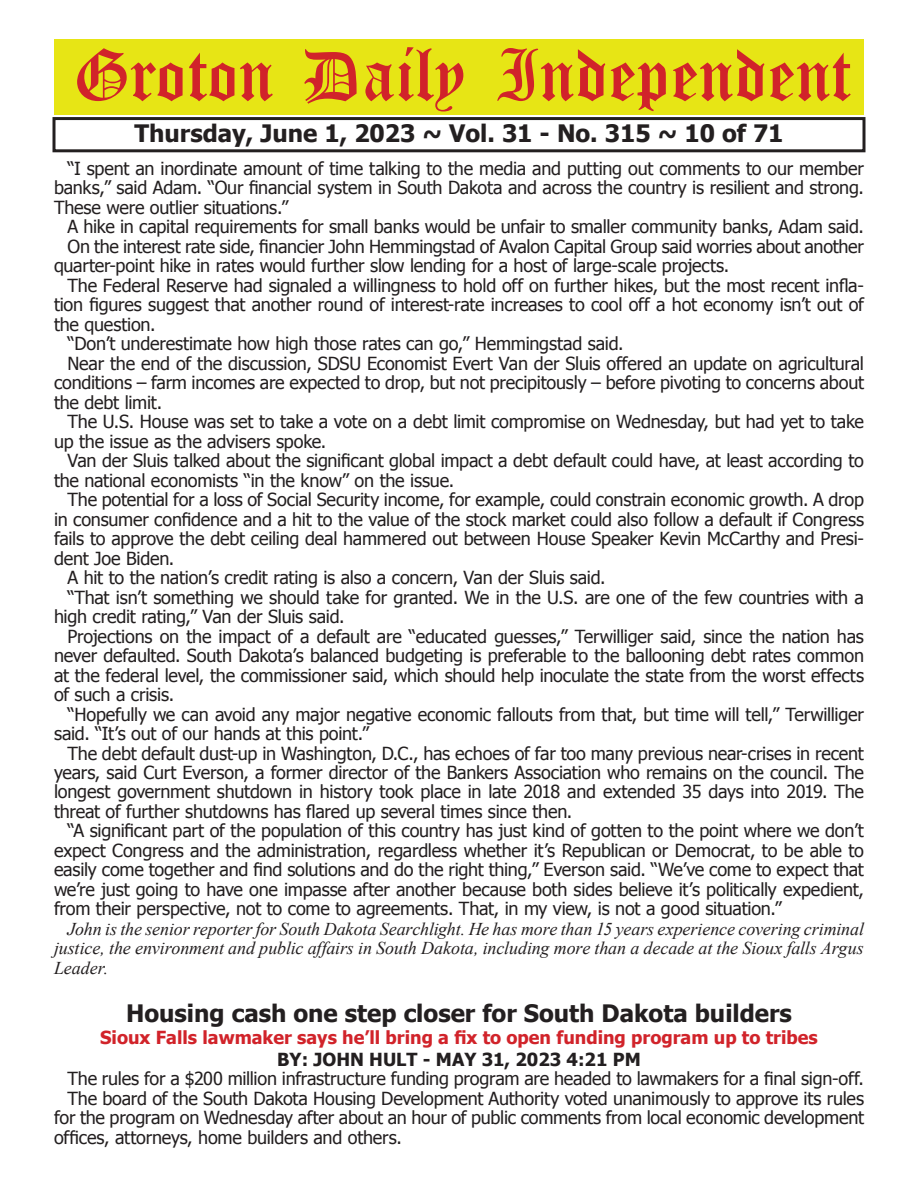
<style>
.page{position:relative;width:918px;height:1188px;background:#fff}
.page>*{position:absolute;margin:0;border:0;box-sizing:border-box;transform-origin:0 0}
.t1{font:54px "Old English Five";color:#d1232a}
.t2{font:700 24px "Tahoma";color:#231f20}
.t3{font:18px/19.5px "Tahoma";letter-spacing:-.01em;color:#231f20;text-align:justify}
.t4{font:italic 18px/19.5px "Times New Roman";letter-spacing:-.005em;color:#231f20;text-align:justify}
.t5{font:700 18px "Tahoma";color:#d1232a}
.t6{font:700 18px "Tahoma";color:#231f20}
</style>
<div class="page">
<div style="left:52px;top:117px;width:814px;height:35px;border:3px solid #231f20"></div>
<div style="left:54px;top:40px;width:810px;height:75px;background:#e7e515"></div>
<h1 class="t1" style="left:73px;top:50px;width:779px">Groton Daily Independent</h1>
<h2 class="t2" style="left:135px;top:116px;width:651px">Thursday, June 1, 2023 ~ Vol. 31 - No. 315 ~ 10 of 71</h2>
<p class="t3" style="left:54px;top:158px;width:812px;text-indent:14px">“I spent an inordinate amount of time talking to the media and putting out comments to our member banks,” said Adam. “Our financial system in South Dakota and across the country is resilient and strong.<br>These were outlier situations.”</p>
<p class="t3" style="left:68px;top:216px;width:798px">A hike in capital requirements for small banks would be unfair to smaller community banks, Adam said.</p>
<p class="t3" style="left:68px;top:236px;width:798px">On the interest rate side, financier John Hemmingstad of Avalon Capital Group said worries about another</p>
<p class="t3" style="left:54px;top:255px;width:677px">quarter-point hike in rates would further slow lending for a host of large-scale projects.</p>
<p class="t3" style="left:68px;top:275px;width:798px">The Federal Reserve had signaled a willingness to hold off on further hikes, but the most recent infla-</p>
<p class="t3" style="left:54px;top:294px;width:811px">tion figures suggest that another round of interest-rate increases to cool off a hot economy isn’t out of</p>
<p class="t3" style="left:54px;top:314px;width:103px">the question.</p>
<p class="t3" style="left:68px;top:333px;width:558px">“Don’t underestimate how high those rates can go,” Hemmingstad said.</p>
<p class="t3" style="left:68px;top:353px;width:798px">Near the end of the discussion, SDSU Economist Evert Van der Sluis offered an update on agricultural</p>
<p class="t3" style="left:54px;top:372px;width:812px">conditions – farm incomes are expected to drop, but not precipitously – before pivoting to concerns about</p>
<p class="t3" style="left:54px;top:391px;width:110px">the debt limit.</p>
<p class="t3" style="left:68px;top:411px;width:798px">The U.S. House was set to take a vote on a debt limit compromise on Wednesday, but had yet to take</p>
<p class="t3" style="left:54px;top:430px;width:274px">up the issue as the advisers spoke.</p>
<p class="t3" style="left:68px;top:450px;width:798px">Van der Sluis talked about the significant global impact a debt default could have, at least according to</p>
<p class="t3" style="left:54px;top:469px;width:402px">the national economists “in the know” on the issue.</p>
<p class="t3" style="left:68px;top:489px;width:798px">The potential for a loss of Social Security income, for example, could constrain economic growth. A drop</p>
<p class="t3" style="left:54px;top:508px;width:812px">in consumer confidence and a hit to the value of the stock market could also follow a default if Congress</p>
<p class="t3" style="left:54px;top:528px;width:812px">fails to approve the debt ceiling deal hammered out between House Speaker Kevin McCarthy and Presi-</p>
<p class="t3" style="left:54px;top:547px;width:122px">dent Joe Biden.</p>
<p class="t3" style="left:68px;top:567px;width:540px">A hit to the nation’s credit rating is also a concern, Van der Sluis said.</p>
<p class="t3" style="left:68px;top:586px;width:798px">“That isn’t something we should take for granted. We in the U.S. are one of the few countries with a</p>
<p class="t3" style="left:54px;top:606px;width:292px">high credit rating,” Van der Sluis said.</p>
<p class="t3" style="left:68px;top:625px;width:798px">Projections on the impact of a default are “educated guesses,” Terwilliger said, since the nation has</p>
<p class="t3" style="left:54px;top:645px;width:812px">never defaulted. South Dakota’s balanced budgeting is preferable to the ballooning debt rates common</p>
<p class="t3" style="left:54px;top:664px;width:812px">at the federal level, the commissioner said, which should help inoculate the state from the worst effects</p>
<p class="t3" style="left:54px;top:684px;width:122px">of such a crisis.</p>
<p class="t3" style="left:68px;top:703px;width:798px">“Hopefully we can avoid any major negative economic fallouts from that, but time will tell,” Terwilliger</p>
<p class="t3" style="left:54px;top:723px;width:317px">said. “It’s out of our hands at this point.”</p>
<p class="t3" style="left:68px;top:742px;width:798px">The debt default dust-up in Washington, D.C., has echoes of far too many previous near-crises in recent</p>
<p class="t3" style="left:54px;top:762px;width:811px">years, said Curt Everson, a former director of the Bankers Association who remains on the council. The</p>
<p class="t3" style="left:54px;top:781px;width:812px">longest government shutdown in history took place in late 2018 and extended 35 days into 2019. The</p>
<p class="t3" style="left:54px;top:801px;width:520px">threat of further shutdowns has flared up several times since then.</p>
<p class="t3" style="left:68px;top:820px;width:798px">“A significant part of the population of this country has just kind of gotten to the point where we don’t</p>
<p class="t3" style="left:54px;top:840px;width:812px">expect Congress and the administration, regardless whether it’s Republican or Democrat, to be able to</p>
<p class="t3" style="left:54px;top:859px;width:811px">easily come together and find solutions and do the right thing,” Everson said. “We’ve come to expect that</p>
<p class="t3" style="left:54px;top:879px;width:812px">we’re just going to have one impasse after another because both sides believe it’s politically expedient,</p>
<p class="t3" style="left:54px;top:898px;width:729px">from their perspective, not to come to agreements. That, in my view, is not a good situation.”</p>
<p class="t4" style="left:54px;top:919px;width:812px;text-indent:14px">John is the senior reporter for South Dakota Searchlight. He has more than 15 years experience covering criminal justice, the environment and public affairs in South Dakota, including more than a decade at the Sioux falls Argus Leader.</p>
<h2 class="t2" style="left:126px;top:997px;width:667px">Housing cash one step closer for South Dakota builders</h2>
<p class="t5" style="left:100px;top:1025px;width:719px">Sioux Falls lawmaker says he’ll bring a fix to open funding program up to tribes</p>
<p class="t6" style="left:277px;top:1047px;width:365px">BY: JOHN HULT - MAY 31, 2023 4:21 PM</p>
<p class="t3" style="left:68px;top:1068px;width:798px">The rules for a $200 million infrastructure funding program are headed to lawmakers for a final sign-off.</p>
<p class="t3" style="left:68px;top:1088px;width:798px">The board of the South Dakota Housing Development Authority voted unanimously to approve its rules</p>
<p class="t3" style="left:54px;top:1107px;width:812px">for the program on Wednesday after about an hour of public comments from local economic development</p>
<p class="t3" style="left:54px;top:1127px;width:350px">offices, attorneys, home builders and others.</p>
</div>
